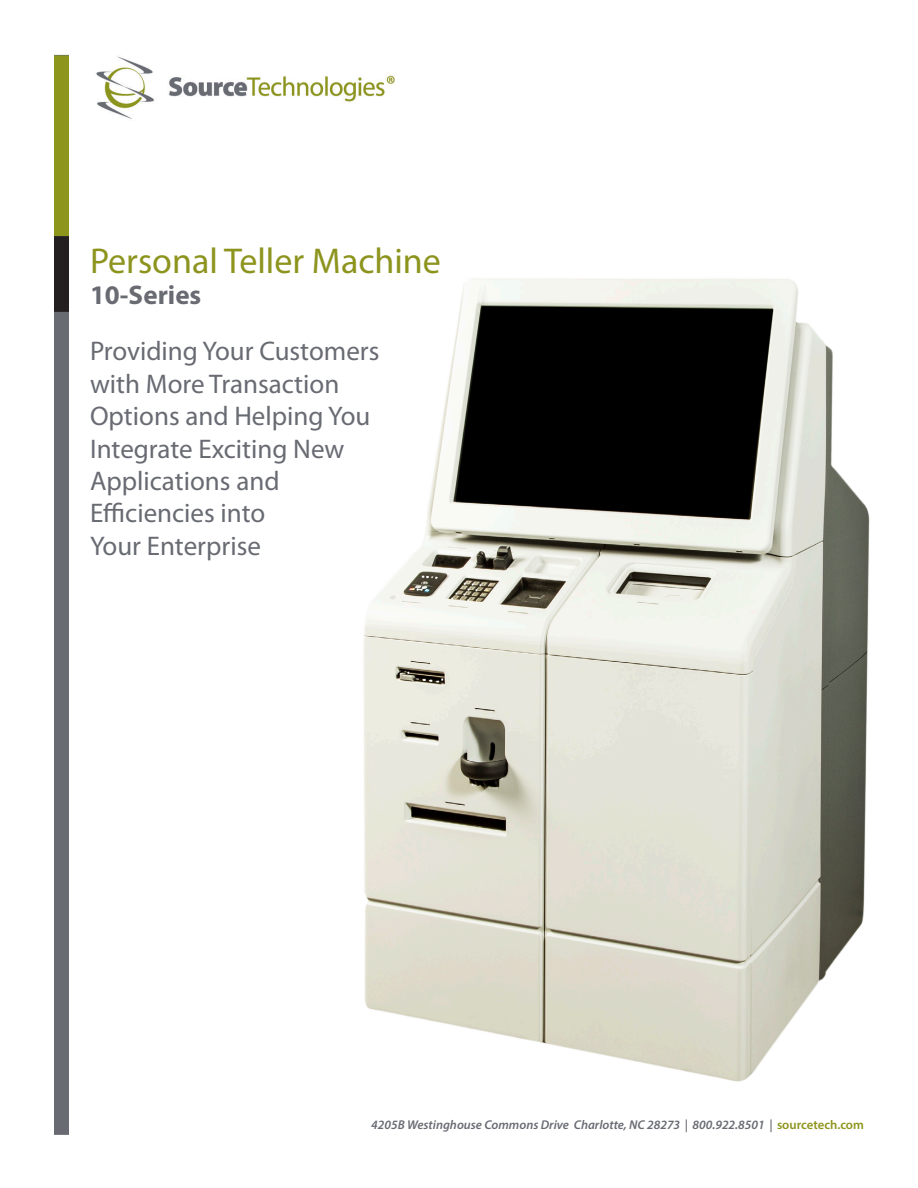
<style>
.page{position:relative;width:918px;height:1188px;background:#fff}
.page>*{position:absolute;margin:0;border:0;box-sizing:border-box;transform-origin:0 0}
.t1{font:36px "Myriad Pro";color:#8d941e}
.t2{font:27px/32.4px "Myriad Pro";color:#696b73}
.t3{font:700 27px "Myriad Pro";color:#696b73}
.t4{font:italic 600 12.75px "Myriad Pro";color:#696b73}
.s1{font-style:normal;color:#8d951d}
</style>
<div class="page">
<div style="left:54px;top:55px;width:15px;height:1080px;background:#696b73"></div>
<div style="left:54px;top:55px;width:15px;height:181px;background:#8d951d"></div>
<div style="left:54px;top:236px;width:15px;height:76px;background:#231f20"></div>
<img style="left:96px;top:56px;width:299px;height:63px">
<img style="left:303px;top:118px;width:567px;height:964px">
<p class="t1" style="left:90px;top:238px;width:352px">Personal Teller Machine</p>
<p class="t3" style="left:90px;top:280px;width:113px">10-Series</p>
<p class="t2" style="left:90px;top:335px;width:291px">Providing Your Customers with More Transaction</p>
<p class="t2" style="left:90px;top:400px;width:282px">Options and Helping You<br>Integrate Exciting New</p>
<p class="t2" style="left:90px;top:464px;width:191px">Applications and</p>
<p class="t2" style="left:90px;top:497px;width:177px">Efficiencies into</p>
<p class="t2" style="left:90px;top:529px;width:173px">Your Enterprise</p>
<p class="t4" style="left:371px;top:1117px;width:494px">4205B Westinghouse Commons Drive Charlotte, NC 28273 | 800.922.8501 | <span class="s1">sourcetech.com</span></p>
</div>
